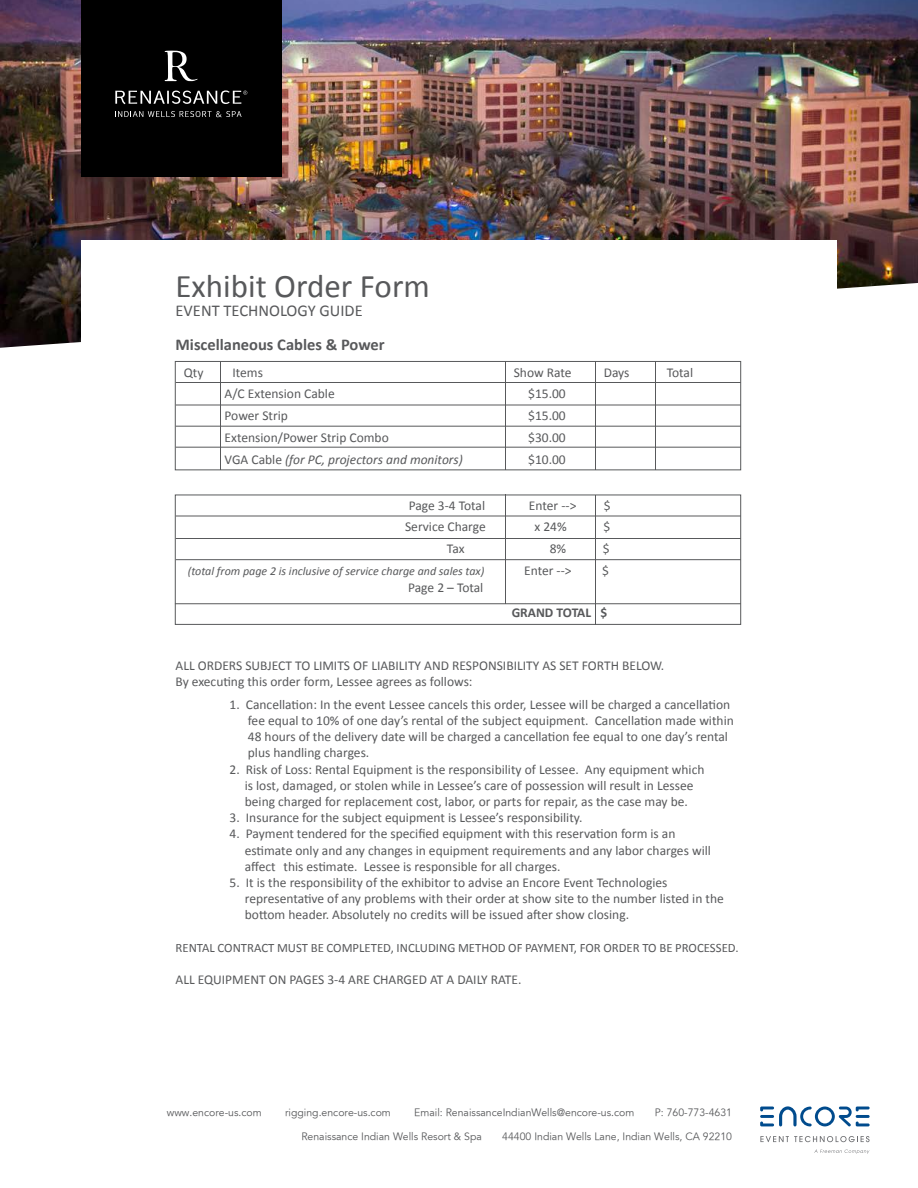
<style>
.page{position:relative;width:918px;height:1188px;background:#fff}
.page>*{position:absolute;margin:0;border:0;box-sizing:border-box;transform-origin:0 0}
.t1{font:33px "Calibri";color:#58595b}
.t2{font:700 16.5px "Calibri";color:#58595b}
.t3{font:16.5px "Calibri";color:#58595b}
.t4{font:13.5px/16.2px "Calibri";color:#58595b}
.t5{font:italic 13.5px "Calibri";color:#58595b}
.t6{font:700 13.5px "Calibri";color:#58595b}
.t7{font:12.75px "Calibri";color:#58595b}
.t8{font:italic 12px "Calibri";color:#58595b}
.t9{font:10.5px "Avenir";color:#58595b}
.s1{font-style:normal}
</style>
<div class="page">
<img style="left:0;top:0;width:918px;height:348px">
<div style="left:81px;top:0;width:201px;height:176px;background:#000"></div>
<svg style="left:115px;top:90px;width:132px;height:14px"></svg>
<svg style="left:165px;top:51px;width:33px;height:30px"></svg>
<svg style="left:115px;top:111px;width:127px;height:6px"></svg>
<svg style="left:760px;top:1136px;width:110px;height:6px"></svg>
<svg style="left:814px;top:1149px;width:55px;height:5px"></svg>
<svg style="left:760px;top:1106px;width:110px;height:20px"></svg>
<div style="left:81px;top:240px;width:756px;height:324px;background:#fff"></div>
<svg style="left:175px;top:361px;width:566px;height:110px"></svg>
<hr style="left:176px;top:405px;width:565px;height:1px;background:#58595b">
<hr style="left:176px;top:426px;width:565px;height:1px;background:#58595b">
<hr style="left:176px;top:447px;width:565px;height:1px;background:#58595b">
<hr style="left:176px;top:382px;width:565px;height:1px;background:#58595b">
<hr style="left:220px;top:361px;width:1px;height:109px;background:#58595b">
<hr style="left:505px;top:361px;width:1px;height:109px;background:#58595b">
<hr style="left:595px;top:361px;width:1px;height:109px;background:#58595b">
<hr style="left:655px;top:361px;width:1px;height:109px;background:#58595b">
<svg style="left:175px;top:494px;width:566px;height:131px"></svg>
<hr style="left:176px;top:538px;width:565px;height:1px;background:#58595b">
<hr style="left:176px;top:559px;width:565px;height:1px;background:#58595b">
<hr style="left:175px;top:603px;width:566px;height:1px;background:#58595b">
<hr style="left:176px;top:516px;width:565px;height:1px;background:#58595b">
<hr style="left:505px;top:495px;width:1px;height:109px;background:#58595b">
<hr style="left:595px;top:495px;width:1px;height:130px;background:#58595b">
<h1 class="t1" style="left:176px;top:265px;width:256px">Exhibit Order Form</h1>
<p class="t3" style="left:176px;top:301px;width:189px">EVENT TECHNOLOGY GUIDE</p>
<p class="t2" style="left:176px;top:334px;width:211px">Miscellaneous Cables &amp; Power</p>
<p class="t4" style="left:184px;top:364px;width:21px">Qty</p>
<p class="t4" style="left:232px;top:364px;width:32px">Items</p>
<p class="t4" style="left:514px;top:364px;width:59px">Show Rate</p>
<p class="t4" style="left:604px;top:364px;width:27px">Days</p>
<p class="t4" style="left:667px;top:364px;width:28px">Total</p>
<p class="t4" style="left:225px;top:385px;width:112px">A/C Extension Cable</p>
<p class="t4" style="left:528px;top:385px;width:39px">$15.00</p>
<p class="t4" style="left:225px;top:407px;width:65px">Power Strip</p>
<p class="t4" style="left:528px;top:407px;width:39px">$15.00</p>
<p class="t4" style="left:225px;top:429px;width:166px">Extension/Power Strip Combo</p>
<p class="t4" style="left:528px;top:429px;width:39px">$30.00</p>
<p class="t5" style="left:225px;top:450px;width:240px"><span class="s1">VGA Cable</span> (for PC, projectors and monitors)</p>
<p class="t4" style="left:528px;top:451px;width:39px">$10.00</p>
<p class="t4" style="left:409px;top:498px;width:78px">Page 3-4 Total</p>
<p class="t4" style="left:529px;top:498px;width:49px">Enter --&gt;</p>
<p class="t4" style="left:604px;top:498px;width:8px">$</p>
<p class="t4" style="left:405px;top:519px;width:82px">Service Charge</p>
<p class="t4" style="left:534px;top:519px;width:34px">x 24%</p>
<p class="t4" style="left:603px;top:519px;width:8px">$</p>
<p class="t4" style="left:447px;top:541px;width:19px">Tax</p>
<p class="t4" style="left:550px;top:541px;width:18px">8%</p>
<p class="t4" style="left:603px;top:541px;width:8px">$</p>
<p class="t8" style="left:188px;top:563px;width:298px">(total from page 2 is inclusive of service charge and sales tax)</p>
<p class="t4" style="left:524px;top:563px;width:49px">Enter --&gt;</p>
<p class="t4" style="left:602px;top:563px;width:8px">$</p>
<p class="t4" style="left:408px;top:579px;width:77px">Page 2 – Total</p>
<p class="t6" style="left:512px;top:604px;width:97px">GRAND TOTAL $</p>
<p class="t4" style="left:176px;top:657px;width:490px">ALL ORDERS SUBJECT TO LIMITS OF LIABILITY AND RESPONSIBILITY AS SET FORTH BELOW.<br>By executing this order form, Lessee agrees as follows:</p>
<p class="t4" style="left:248px;top:696px;width:488px;text-indent:-18px">1. Cancellation: In the event Lessee cancels this order, Lessee will be charged a cancellation fee equal to 10% of one day’s rental of the subject equipment. Cancellation made within 48 hours of the delivery date will be charged a cancellation fee equal to one day’s rental plus handling charges.</p>
<p class="t4" style="left:230px;top:761px;width:476px;text-align:center">2. Risk of Loss: Rental Equipment is the responsibility of Lessee. Any equipment which is lost, damaged, or stolen while in Lessee’s care of possession will result in Lessee being charged for replacement cost, labor, or parts for repair, as the case may be.</p>
<p class="t4" style="left:230px;top:810px;width:355px">3. Insurance for the subject equipment is Lessee’s responsibility.</p>
<p class="t4" style="left:245px;top:826px;width:468px;text-indent:-15px">4. Payment tendered for the specified equipment with this reservation form is an estimate only and any changes in equipment requirements and any labor charges will affect this estimate. Lessee is responsible for all charges.</p>
<p class="t4" style="left:245px;top:875px;width:480px;text-indent:-15px">5. It is the responsibility of the exhibitor to advise an Encore Event Technologies representative of any problems with their order at show site to the number listed in the bottom header. Absolutely no credits will be issued after show closing.</p>
<p class="t7" style="left:176px;top:940px;width:565px">RENTAL CONTRACT MUST BE COMPLETED, INCLUDING METHOD OF PAYMENT, FOR ORDER TO BE PROCESSED.</p>
<p class="t4" style="left:176px;top:972px;width:347px">ALL EQUIPMENT ON PAGES 3-4 ARE CHARGED AT A DAILY RATE.</p>
<p class="t9" style="left:167px;top:1107px;width:96px">www.encore-us.com</p>
<p class="t9" style="left:285px;top:1107px;width:107px">rigging.encore-us.com</p>
<p class="t9" style="left:414px;top:1107px;width:222px">Email: RenaissanceIndianWells@encore-us.com</p>
<p class="t9" style="left:655px;top:1107px;width:79px">P: 760-773-4631</p>
<p class="t9" style="left:301px;top:1131px;width:182px">Renaissance Indian Wells Resort &amp; Spa</p>
<p class="t9" style="left:502px;top:1131px;width:231px">44400 Indian Wells Lane, Indian Wells, CA 92210</p>
</div>
